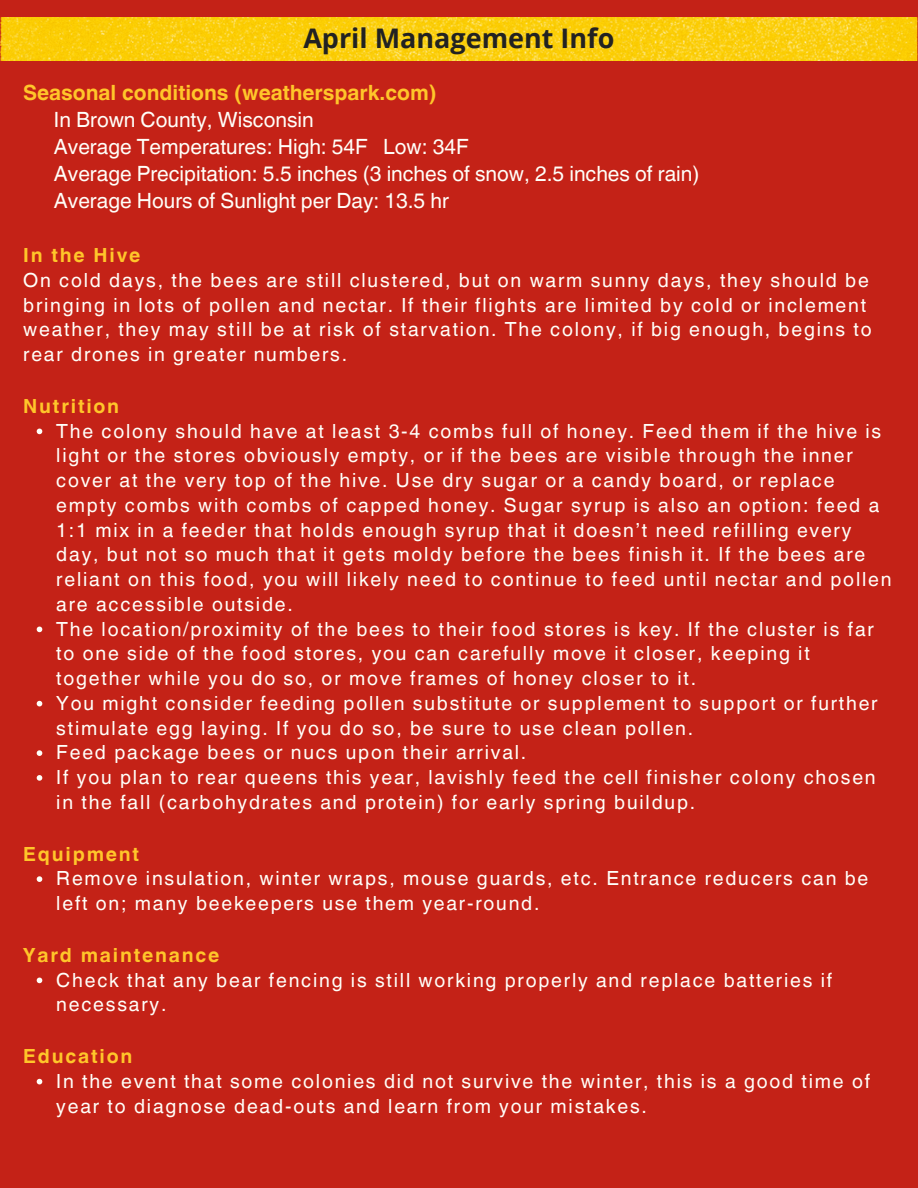
<style>
.page{position:relative;width:918px;height:1188px;background:#c42217}
.page>*{position:absolute;margin:0;border:0;box-sizing:border-box;transform-origin:0 0}
.t1{font:700 27px "Open Sans";color:#222}
.t2{font:21px/27px "Helvetica World";color:#fffff9}
.t3{font:700 21px "Helvetica World";color:#ffc62a}
.t4{font:19.5px/24.8px "Helvetica World";letter-spacing:.09em;color:#fffff9}
.t5{font:700 19.5px "Helvetica World";letter-spacing:.09em;color:#ffc62a}
</style>
<div class="page">
<img style="left:0;top:18px;width:918px;height:42px">
<svg style="left:37px;top:429px;width:5px;height:5px"></svg>
<svg style="left:37px;top:627px;width:5px;height:5px"></svg>
<svg style="left:37px;top:701px;width:5px;height:5px"></svg>
<svg style="left:37px;top:750px;width:5px;height:6px"></svg>
<svg style="left:37px;top:775px;width:5px;height:6px"></svg>
<svg style="left:37px;top:876px;width:5px;height:6px"></svg>
<svg style="left:37px;top:978px;width:5px;height:5px"></svg>
<svg style="left:37px;top:1079px;width:5px;height:5px"></svg>
<h1 class="t1" style="left:303px;top:20px;width:313px">April Management Info</h1>
<p class="t3" style="left:23px;top:75px;width:415px">Seasonal conditions (weatherspark.com)</p>
<p class="t2" style="left:54px;top:106px;width:647px">In Brown County, Wisconsin<br>Average Temperatures: High: 54F Low: 34F<br>Average Precipitation: 5.5 inches (3 inches of snow, 2.5 inches of rain)<br>Average Hours of Sunlight per Day: 13.5 hr</p>
<p class="t5" style="left:23px;top:239px;width:119px">In the Hive</p>
<p class="t4" style="left:23px;top:268px;width:850px">On cold days, the bees are still clustered, but on warm sunny days, they should be bringing in lots of pollen and nectar. If their flights are limited by cold or inclement weather, they may still be at risk of starvation. The colony, if big enough, begins to rear drones in greater numbers.</p>
<p class="t5" style="left:23px;top:390px;width:98px">Nutrition</p>
<p class="t4" style="left:56px;top:418px;width:837px">The colony should have at least 3-4 combs full of honey. Feed them if the hive is light or the stores obviously empty, or if the bees are visible through the inner cover at the very top of the hive. Use dry sugar or a candy board, or replace empty combs with combs of capped honey. Sugar syrup is also an option: feed a 1:1 mix in a feeder that holds enough syrup that it doesn’t need refilling every day, but not so much that it gets moldy before the bees finish it. If the bees are reliant on this food, you will likely need to continue to feed until nectar and pollen are accessible outside.<br>The location/proximity of the bees to their food stores is key. If the cluster is far to one side of the food stores, you can carefully move it closer, keeping it together while you do so, or move frames of honey closer to it.<br>You might consider feeding pollen substitute or supplement to support or further stimulate egg laying. If you do so, be sure to use clean pollen.<br>Feed package bees or nucs upon their arrival.<br>If you plan to rear queens this year, lavishly feed the cell finisher colony chosen in the fall (carbohydrates and protein) for early spring buildup.</p>
<p class="t5" style="left:23px;top:838px;width:117px">Equipment</p>
<p class="t4" style="left:56px;top:866px;width:814px">Remove insulation, winter wraps, mouse guards, etc. Entrance reducers can be left on; many beekeepers use them year-round.</p>
<p class="t5" style="left:23px;top:939px;width:198px">Yard maintenance</p>
<p class="t4" style="left:56px;top:967px;width:778px">Check that any bear fencing is still working properly and replace batteries if necessary.</p>
<p class="t5" style="left:23px;top:1040px;width:111px">Education</p>
<p class="t4" style="left:56px;top:1069px;width:815px">In the event that some colonies did not survive the winter, this is a good time of year to diagnose dead-outs and learn from your mistakes.</p>
</div>
